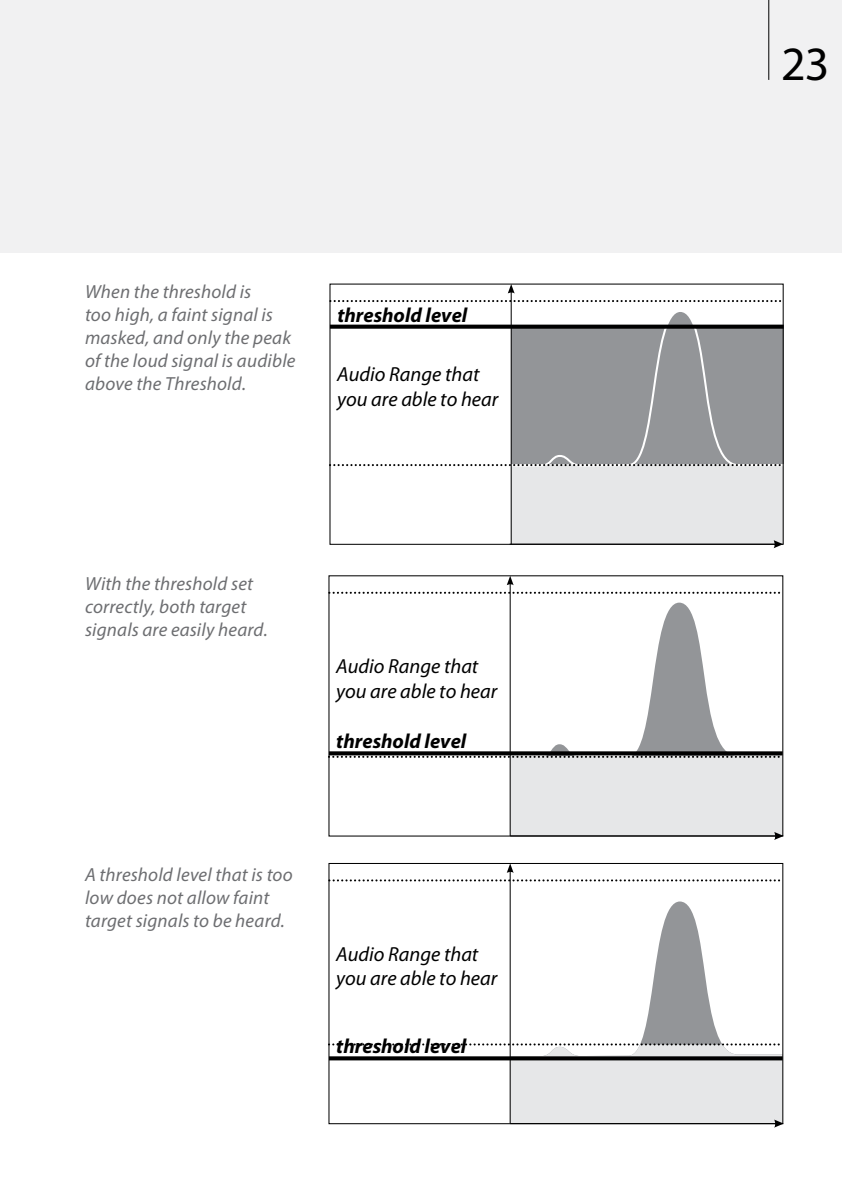
<style>
.page{position:relative;width:842px;height:1191px;background:#fff}
.page>*{position:absolute;margin:0;border:0;box-sizing:border-box;transform-origin:0 0}
.t1{font:48px "Myriad Pro";color:#000}
.t2{font:italic 20.4px/24.4px "Myriad Pro";color:#000}
.t3{font:italic 700 20.4px "Myriad Pro";color:#000}
.t4{font:italic 19px/23px "Myriad Pro";letter-spacing:.01em;color:#6d6e71}
</style>
<div class="page">
<div style="left:0;top:0;width:842px;height:252px;background:#f1f1f2"></div>
<hr style="left:768px;top:0;width:1px;height:80px;background:#000">
<svg style="left:640px;top:901px;width:82px;height:142px;fill:#939598"></svg>
<svg style="left:331px;top:300px;width:451px;height:2px"></svg>
<div style="left:511px;top:465px;width:273px;height:79px;background:#e6e7e8"></div>
<svg style="left:774px;top:540px;width:7px;height:8px"></svg>
<svg style="left:508px;top:309px;width:274px;height:158px;background:#a0a1a4"></svg>
<svg style="left:333px;top:464px;width:449px;height:2px"></svg>
<svg style="left:331px;top:325px;width:451px;height:4px;background:#0e0e0e"></svg>
<div style="left:329px;top:283px;width:455px;height:262px;border:1px solid #000"></div>
<hr style="left:511px;top:291px;width:1px;height:253px;background:#000">
<svg style="left:508px;top:284px;width:7px;height:9px"></svg>
<svg style="left:511px;top:602px;width:270px;height:154px"></svg>
<svg style="left:330px;top:592px;width:451px;height:2px"></svg>
<div style="left:510px;top:756px;width:273px;height:79px;background:#e6e7e8"></div>
<svg style="left:774px;top:832px;width:10px;height:8px"></svg>
<svg style="left:332px;top:756px;width:448px;height:2px"></svg>
<svg style="left:330px;top:751px;width:451px;height:4px;background:#131313"></svg>
<hr style="left:510px;top:583px;width:1px;height:253px;background:#000">
<svg style="left:507px;top:576px;width:7px;height:9px"></svg>
<svg style="left:330px;top:879px;width:451px;height:2px"></svg>
<svg style="left:329px;top:1043px;width:455px;height:84px"></svg>
<svg style="left:330px;top:1056px;width:451px;height:4px;background:#141414"></svg>
<div style="left:328px;top:863px;width:455px;height:261px;border:1px solid #000"></div>
<hr style="left:510px;top:870px;width:1px;height:253px;background:#000">
<svg style="left:507px;top:863px;width:7px;height:10px"></svg>
<p class="t4" style="left:85px;top:280px;width:212px">When the threshold is<br>too high, a faint signal is masked, and only the peak of the loud signal is audible above the Threshold.</p>
<p class="t3" style="left:337px;top:303px;width:131px">threshold level</p>
<p class="t2" style="left:337px;top:363px;width:163px">Audio Range that you are able to hear</p>
<p class="t4" style="left:85px;top:571px;width:184px">With the threshold set correctly, both target signals are easily heard.</p>
<p class="t2" style="left:336px;top:654px;width:163px">Audio Range that you are able to hear</p>
<p class="t3" style="left:336px;top:730px;width:131px">threshold level</p>
<p class="t4" style="left:85px;top:862px;width:209px">A threshold level that is too low does not allow faint target signals to be heard.</p>
<p class="t2" style="left:336px;top:942px;width:163px">Audio Range that you are able to hear</p>
<p class="t3" style="left:336px;top:1034px;width:131px">threshold level</p>
<h1 class="t1" style="left:781px;top:34px;width:50px">23</h1>
</div>
